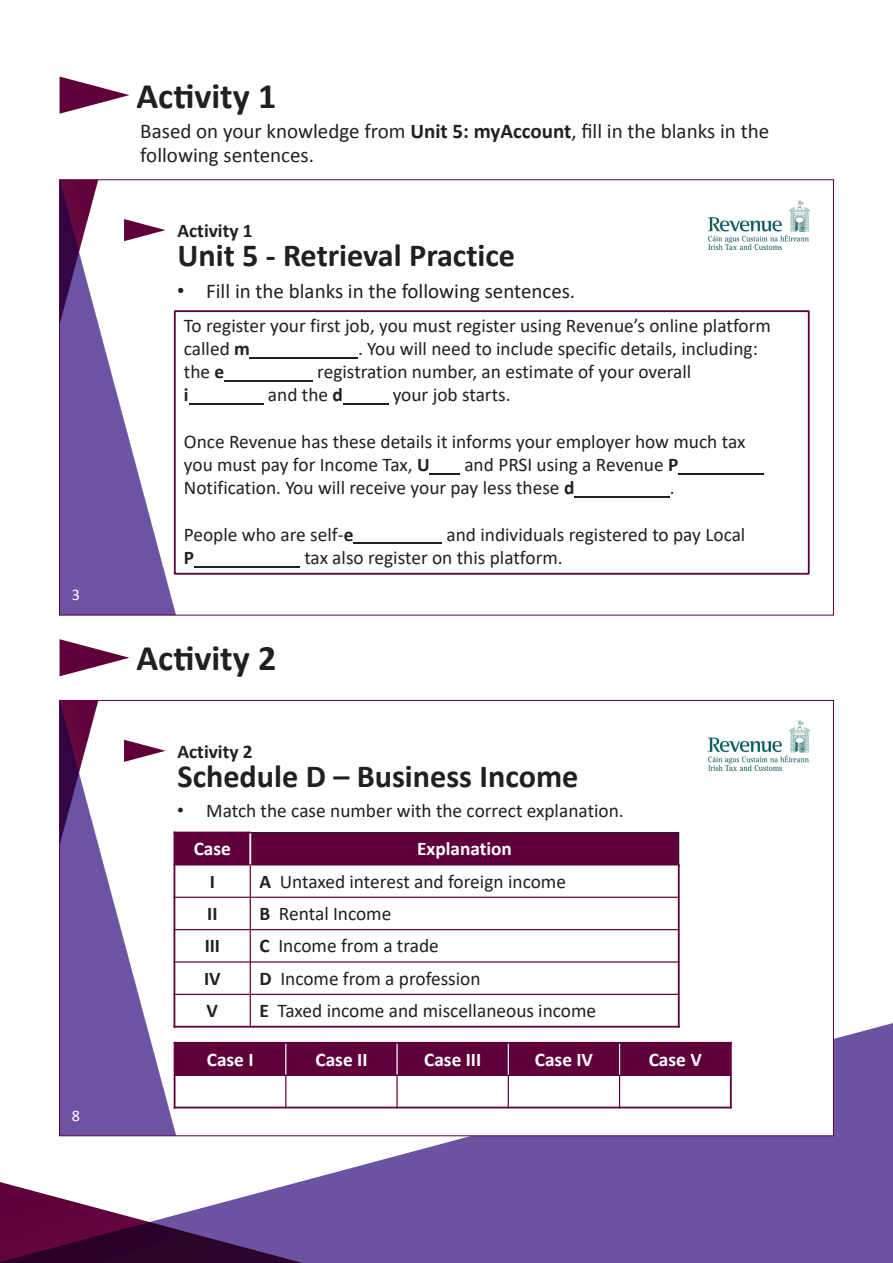
<style>
.page{position:relative;width:893px;height:1263px;background:#fff}
.page>*{position:absolute;margin:0;border:0;box-sizing:border-box;transform-origin:0 0}
.t1{font:700 36px "Calibri";color:#231f20}
.t2{font:700 32.25px "Calibri";color:#231f20}
.Body{font:21px/24px "Calibri";color:#231f20}
.t3{font:19.35px/23.2px "Calibri";color:#231f20}
.t4{font:700 19.35px "Calibri";color:#fff}
.t5{font:700 19.35px "Calibri";color:#231f20}
.t6{font:16.2px "Calibri";color:#fff}
.s1{font-weight:700}
.s2{font-family:"Arial"}
.s3{font-weight:700;color:#fff}
</style>
<div class="page">
<svg style="left:59px;top:1023px;width:834px;height:159px;fill:#6b53a2"></svg>
<svg style="left:0;top:1182px;width:893px;height:81px;background:#705396"></svg>
<svg style="left:60px;top:77px;width:69px;height:37px"></svg>
<svg style="left:60px;top:639px;width:69px;height:37px"></svg>
<img style="left:61px;top:182px;width:115px;height:431px">
<img style="left:709px;top:200px;width:101px;height:50px">
<svg style="left:124px;top:219px;width:42px;height:22px"></svg>
<div style="left:174px;top:310px;width:636px;height:265px;border:2px solid #60003b"></div>
<hr style="left:250px;top:357px;width:108px;height:1px;background:#231f20">
<hr style="left:224px;top:380px;width:89px;height:1px;background:#231f20">
<hr style="left:189px;top:403px;width:75px;height:2px;background:#231f20">
<hr style="left:343px;top:403px;width:45px;height:2px;background:#231f20">
<hr style="left:430px;top:473px;width:30px;height:1px;background:#231f20">
<hr style="left:678px;top:473px;width:86px;height:1px;background:#231f20">
<hr style="left:574px;top:496px;width:96px;height:1px;background:#231f20">
<hr style="left:353px;top:543px;width:89px;height:1px;background:#231f20">
<hr style="left:194px;top:566px;width:106px;height:1px;background:#231f20">
<div style="left:60px;top:700px;width:773px;height:436px;background:#fff"></div>
<img style="left:61px;top:702px;width:614px;height:432px">
<img style="left:709px;top:721px;width:101px;height:49px">
<svg style="left:124px;top:740px;width:42px;height:22px"></svg>
<div style="left:174px;top:832px;width:76px;height:33px;background:#60003b"></div>
<div style="left:250px;top:832px;width:429px;height:33px;background:#60003b"></div>
<hr style="left:249px;top:832px;width:2px;height:33px;background:#fff">
<hr style="left:250px;top:865px;width:1px;height:162px;background:#60003b">
<hr style="left:174px;top:864px;width:506px;height:1px;background:#60003b">
<hr style="left:174px;top:897px;width:506px;height:1px;background:#60003b">
<hr style="left:174px;top:929px;width:506px;height:1px;background:#60003b">
<hr style="left:174px;top:961px;width:506px;height:1px;background:#60003b">
<hr style="left:174px;top:994px;width:506px;height:1px;background:#60003b">
<hr style="left:174px;top:832px;width:1px;height:195px;background:#60003b">
<hr style="left:678px;top:832px;width:1px;height:32px;background:#231f20">
<hr style="left:678px;top:864px;width:2px;height:163px;background:#60003b">
<hr style="left:174px;top:832px;width:77px;height:1px;background:#60003b">
<hr style="left:251px;top:832px;width:428px;height:1px;background:#231f20">
<hr style="left:174px;top:1026px;width:506px;height:1px;background:#60003b">
<div style="left:175px;top:1043px;width:111px;height:32px;background:#60003b"></div>
<div style="left:286px;top:1043px;width:111px;height:32px;background:#60003b"></div>
<div style="left:397px;top:1043px;width:111px;height:32px;background:#60003b"></div>
<div style="left:508px;top:1043px;width:112px;height:32px;background:#60003b"></div>
<div style="left:620px;top:1043px;width:111px;height:32px;background:#60003b"></div>
<hr style="left:285px;top:1042px;width:1px;height:33px;background:#fff">
<hr style="left:285px;top:1075px;width:1px;height:33px;background:#60003b">
<hr style="left:396px;top:1042px;width:2px;height:33px;background:#fff">
<hr style="left:396px;top:1075px;width:2px;height:33px;background:#60003b">
<hr style="left:508px;top:1042px;width:1px;height:33px;background:#fff">
<hr style="left:508px;top:1075px;width:1px;height:33px;background:#60003b">
<hr style="left:619px;top:1042px;width:1px;height:33px;background:#fff">
<hr style="left:619px;top:1075px;width:1px;height:33px;background:#60003b">
<hr style="left:174px;top:1074px;width:558px;height:2px;background:#60003b">
<hr style="left:174px;top:1042px;width:1px;height:66px;background:#60003b">
<hr style="left:730px;top:1042px;width:2px;height:66px;background:#60003b">
<hr style="left:174px;top:1042px;width:558px;height:2px;background:#60003b">
<hr style="left:174px;top:1106px;width:558px;height:2px;background:#60003b">
<p class="t6" style="left:72px;top:584px;width:10px">3</p>
<p class="t6" style="left:72px;top:1104px;width:10px">8</p>
<p class="t1" style="left:136px;top:73px;width:141px">Activity 1</p>
<p class="Body" style="left:140px;top:119px;width:630px">Based on your knowledge from <span class="s1">Unit 5: myAccount</span>, fill in the blanks in the following sentences.</p>
<p class="t5" style="left:178px;top:217px;width:77px">Activity 1</p>
<p class="t2" style="left:177px;top:232px;width:339px">Unit 5 - Retrieval Practice</p>
<p class="Body" style="left:177px;top:279px;width:400px"><span class="s2">•</span> Fill in the blanks in the following sentences.</p>
<p class="t3" style="left:184px;top:313px;width:589px">To register your first job, you must register using Revenue’s online platform called <span class="s1">m</span></p>
<p class="t3" style="left:358px;top:336px;width:401px">. You will need to include specific details, including:</p>
<p class="t3" style="left:184px;top:359px;width:42px">the <span class="s1">e</span></p>
<p class="t3" style="left:317px;top:359px;width:376px">registration number, an estimate of your overall</p>
<p class="t5" style="left:184px;top:381px;width:6px">i</p>
<p class="t3" style="left:268px;top:383px;width:76px">and the <span class="s1">d</span></p>
<p class="t3" style="left:393px;top:383px;width:119px">your job starts.</p>
<p class="t3" style="left:184px;top:429px;width:563px">Once Revenue has these details it informs your employer how much tax you must pay for Income Tax, <span class="s1">U</span></p>
<p class="t3" style="left:184px;top:452px;width:496px;text-indent:280px">and PRSI using a Revenue <span class="s1">P<br></span>Notification. You will receive your pay less these <span class="s1">d</span></p>
<p class="t3" style="left:670px;top:476px;width:6px">.</p>
<p class="t3" style="left:184px;top:522px;width:171px">People who are self-<span class="s1">e</span></p>
<p class="t3" style="left:446px;top:522px;width:300px">and individuals registered to pay Local</p>
<p class="t5" style="left:184px;top:544px;width:12px">P</p>
<p class="t3" style="left:304px;top:545px;width:260px">tax also register on this platform.</p>
<p class="t1" style="left:136px;top:635px;width:141px">Activity 2</p>
<p class="t5" style="left:178px;top:738px;width:77px">Activity 2</p>
<p class="t2" style="left:177px;top:753px;width:402px">Schedule D – Business Income</p>
<p class="t3" style="left:194px;top:791px;width:432px;line-height:38px;text-indent:-17px"><span class="s2">•</span> Match the case number with the correct explanation.<br><span class="s3">Case</span></p>
<p class="t4" style="left:417px;top:835px;width:96px">Explanation</p>
<p class="t5" style="left:210px;top:867px;width:7px">I</p>
<p class="t3" style="left:259px;top:869px;width:308px"><span class="s1">A</span> Untaxed interest and foreign income</p>
<p class="t5" style="left:207px;top:900px;width:12px">II</p>
<p class="t3" style="left:259px;top:901px;width:133px"><span class="s1">B</span> Rental Income</p>
<p class="t5" style="left:205px;top:932px;width:17px">III</p>
<p class="t3" style="left:259px;top:934px;width:181px"><span class="s1">C</span> Income from a trade</p>
<p class="t5" style="left:204px;top:964px;width:18px">IV</p>
<p class="t3" style="left:259px;top:966px;width:223px"><span class="s1">D</span> Income from a profession</p>
<p class="t5" style="left:207px;top:997px;width:13px">V</p>
<p class="t3" style="left:259px;top:998px;width:338px"><span class="s1">E</span> Taxed income and miscellaneous income</p>
<p class="t4" style="left:207px;top:1045px;width:48px">Case I</p>
<p class="t4" style="left:315px;top:1045px;width:53px">Case II</p>
<p class="t4" style="left:424px;top:1045px;width:59px">Case III</p>
<p class="t4" style="left:535px;top:1045px;width:60px">Case IV</p>
<p class="t4" style="left:649px;top:1045px;width:55px">Case V</p>
</div>
